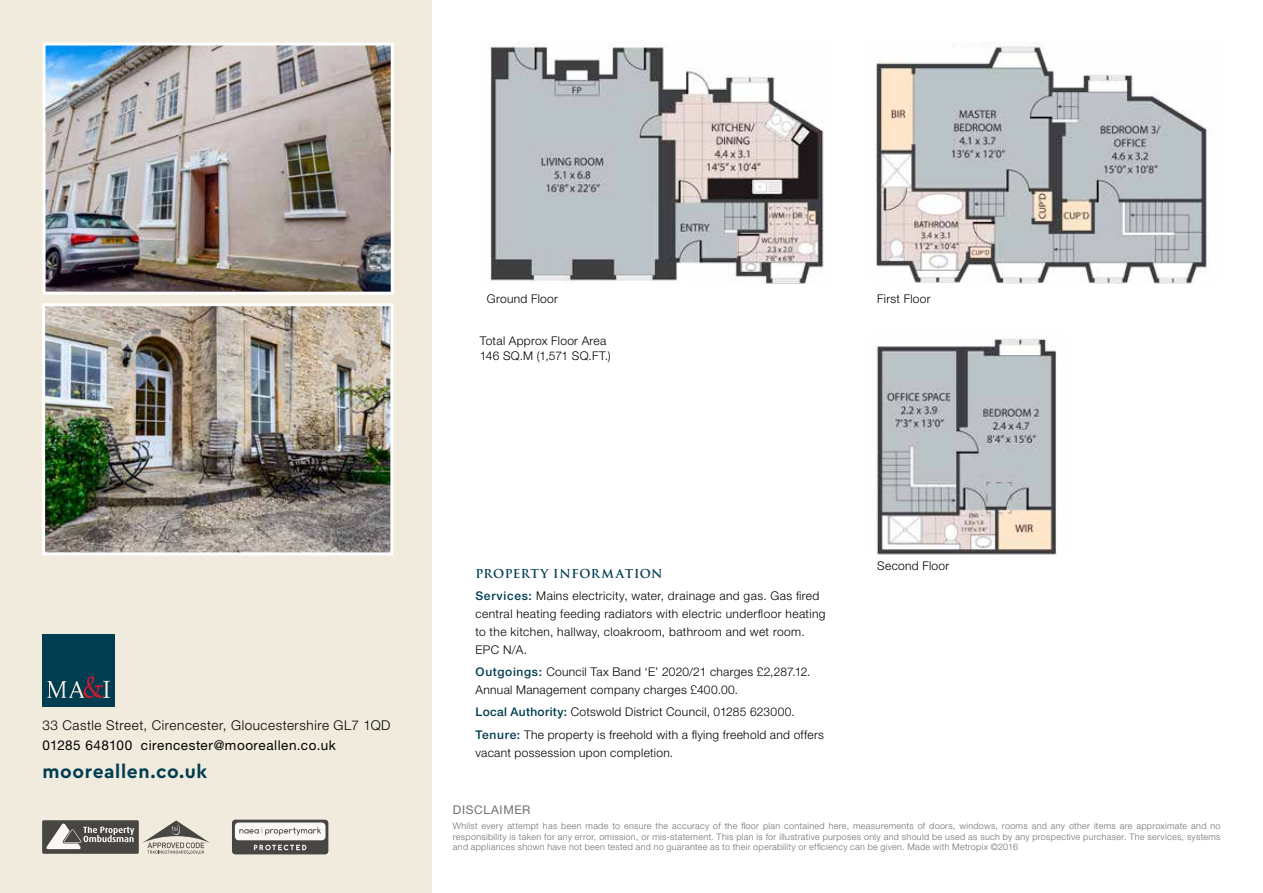
<style>
.page{position:relative;width:1263px;height:893px;background:#fff}
.page>*{position:absolute;margin:0;border:0;box-sizing:border-box;transform-origin:0 0}
.t1{font:700 19.2px "Cera Basic";letter-spacing:.03em;color:#003d51}
.t2{font:300 13.5px "Helvetica Neue LT Std";letter-spacing:.04em;color:#000}
.t3{font:13.5px "Helvetica Neue LT Std";letter-spacing:.04em;color:#000}
.t4{font:300 12px/18px "Helvetica Neue LT Std";letter-spacing:.025em;color:#000}
.t5{font:700 12px "Trajan Pro";letter-spacing:.04em;color:#003d51}
.t6{font:12px "Helvetica Neue LT Std";letter-spacing:.05em;color:#706f6f}
.t7{font:300 9px/10.8px "Helvetica Neue LT Std";letter-spacing:.035em;color:#706f6f;text-align:justify}
.s1{font-weight:500;color:#003d51}
</style>
<div class="page">
<img style="left:875px;top:337px;width:182px;height:220px">
<img style="left:875px;top:43px;width:336px;height:241px">
<img style="left:489px;top:43px;width:335px;height:241px">
<div style="left:0;top:0;width:432px;height:893px;background:#f1ebde"></div>
<img style="left:46px;top:307px;width:343px;height:244px">
<div style="left:42px;top:303px;width:351px;height:252px;border:3px solid #fff"></div>
<img style="left:47px;top:47px;width:343px;height:244px">
<div style="left:43px;top:43px;width:351px;height:252px;border:3px solid #fff"></div>
<svg style="left:232px;top:819px;width:97px;height:36px;background:#9e9c99"></svg>
<div style="left:42px;top:820px;width:97px;height:34px;background:#484643;border-radius:2px"></div>
<svg style="left:46px;top:823px;width:88px;height:26px"></svg>
<svg style="left:142px;top:820px;width:68px;height:34px"></svg>
<div style="left:42px;top:635px;width:72px;height:72px;background:#003d51"></div>
<svg style="left:47px;top:676px;width:63px;height:22px"></svg>
<p class="t4" style="left:487px;top:290px;width:73px">Ground Floor</p>
<p class="t4" style="left:877px;top:290px;width:55px">First Floor</p>
<p class="t4" style="left:480px;top:334px;width:132px;line-height:14.4px">Total Approx Floor Area<br>146 SQ.M (1,571 SQ.FT.)</p>
<p class="t2" style="left:43px;top:717px;width:349px">33 Castle Street, Cirencester, Gloucestershire GL7 1QD</p>
<p class="t3" style="left:43px;top:737px;width:295px">01285 648100 cirencester@mooreallen.co.uk</p>
<h1 class="t1" style="left:43px;top:760px;width:166px">mooreallen.co.uk</h1>
<p class="t5" style="left:475px;top:566px;width:189px">PROPERTY INFORMATION</p>
<p class="t4" style="left:475px;top:586px;width:352px"><span class="s1">Services:</span> Mains electricity, water, drainage and gas. Gas fired central heating feeding radiators with electric underfloor heating to the kitchen, hallway, cloakroom, bathroom and wet room.<br>EPC N/A.</p>
<p class="t4" style="left:475px;top:663px;width:337px"><span class="s1">Outgoings:</span> Council Tax Band ‘E’ 2020/21 charges £2,287.12.<br>Annual Management company charges £400.00.</p>
<p class="t4" style="left:475px;top:701px;width:350px;line-height:22.2px"><span class="s1">Local Authority:</span> Cotswold District Council, 01285 623000.<br><span class="s1">Tenure:</span> The property is freehold with a flying freehold and offers</p>
<p class="t4" style="left:475px;top:743px;width:199px">vacant possession upon completion.</p>
<p class="t4" style="left:877px;top:556px;width:74px">Second Floor</p>
<p class="t6" style="left:453px;top:802px;width:79px">DISCLAIMER</p>
<p class="t7" style="left:453px;top:820px;width:769px">Whilst every attempt has been made to ensure the accuracy of the floor plan contained here, measurements of doors, windows, rooms and any other items are approximate and no responsibility is taken for any error, omission, or mis-statement. This plan is for illustrative purposes only and should be used as such by any prospective purchaser. The services, systems and appliances shown have not been tested and no guarantee as to their operability or efficiency can be given. Made with Metropix ©2016</p>
</div>
